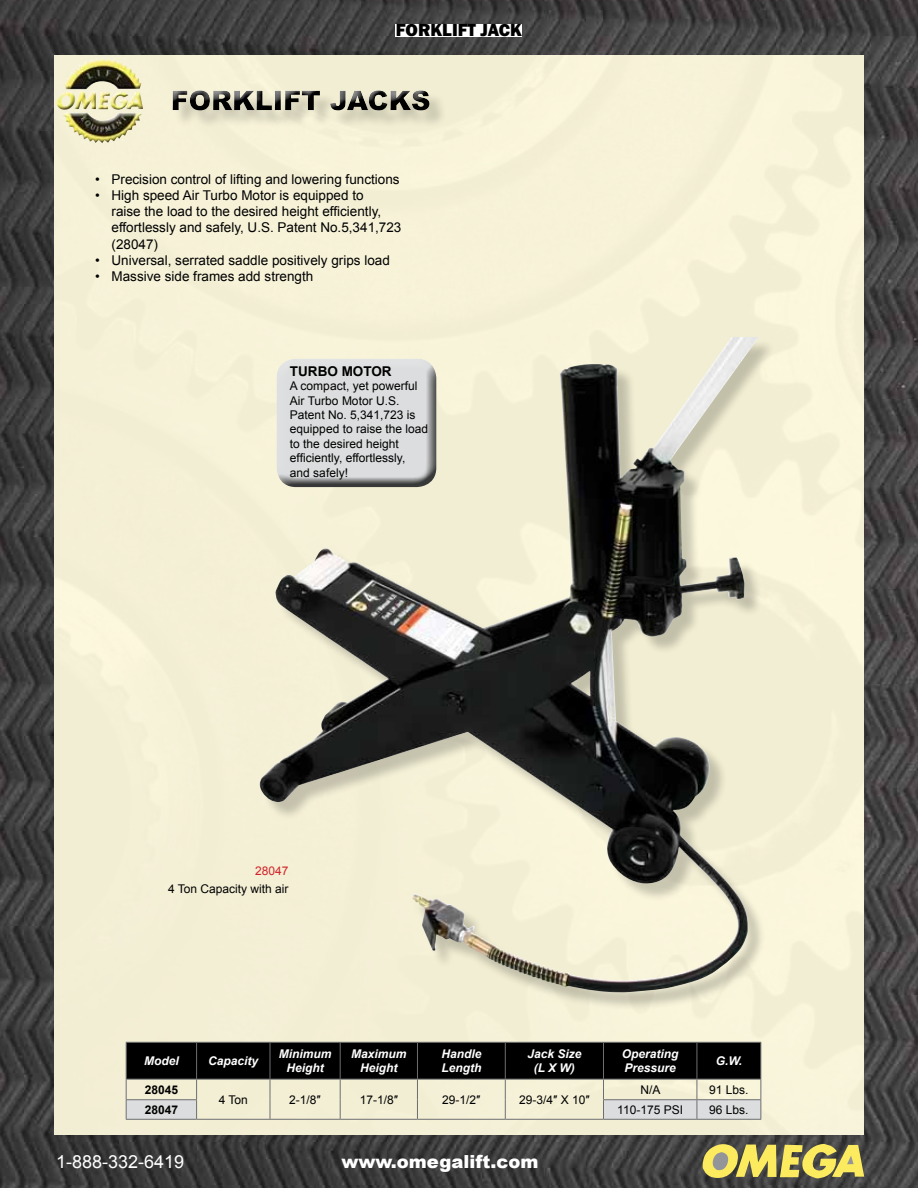
<style>
.page{position:relative;width:918px;height:1188px;background:#fff}
.page>*{position:absolute;margin:0;border:0;box-sizing:border-box;transform-origin:0 0}
.t1{font:900 18px "Arial";color:#fff}
.t2{font:18px "Arial";color:#fff}
.t3{font:800 18px "Franklin Gothic";color:#000}
.t4{font:13.5px/16.2px "Arial";color:#000}
.t5{font:700 13.5px "Arial";color:#000}
.t6{font:12px/14.4px "Arial";color:#000}
.t7{font:italic 700 12px/14.4px "Arial";color:#fff;text-align:center}
.t8{font:700 12px "Arial";color:#000}
.t9{font:12px "Arial";color:#d2232a}
</style>
<div class="page">
<img style="left:0;top:0;width:918px;height:1188px">
<div style="left:54px;top:51px;width:810px;height:1086px;background:#f5f1d7"></div>
<svg style="left:701px;top:1142px;width:163px;height:41px"></svg>
<img style="left:57px;top:58px;width:86px;height:64px">
<div style="left:263px;top:339px;width:514px;height:672px;background:#000;opacity:.2"></div>
<img style="left:257px;top:337px;width:487px;height:644px">
<div style="left:175px;top:92px;width:273px;height:37px;background:#f1edd2"></div>
<div style="left:164px;top:80px;width:273px;height:36px;background:#f2eed3"></div>
<div style="left:164px;top:84px;width:276px;height:36px;background:#000;opacity:.75"></div>
<hr style="left:197px;top:1119px;width:73px;height:1px;background:#6d6e71">
<hr style="left:270px;top:1119px;width:70px;height:1px;background:#6d6e71">
<hr style="left:340px;top:1119px;width:77px;height:1px;background:#6d6e71">
<hr style="left:417px;top:1119px;width:88px;height:1px;background:#6d6e71">
<hr style="left:505px;top:1119px;width:99px;height:1px;background:#6d6e71">
<hr style="left:126px;top:1119px;width:71px;height:1px;background:#6d6e71">
<svg style="left:126px;top:1042px;width:635px;height:77px"></svg>
<hr style="left:604px;top:1119px;width:93px;height:1px;background:#6d6e71">
<hr style="left:697px;top:1119px;width:64px;height:1px;background:#6d6e71">
<div style="left:396px;top:24px;width:126px;height:12px;background:#fff"></div>
<h1 class="t3" style="left:396px;top:19px;width:128px">FORKLIFT JACK</h1>
<p class="t4" style="left:95px;top:171px;width:306px">• Precision control of lifting and lowering functions</p>
<p class="t4" style="left:112px;top:187px;width:291px;text-indent:-16px">• High speed Air Turbo Motor is equipped to<br>raise the load to the desired height efficiently, effortlessly and safely, U.S. Patent No.5,341,723 (28047)</p>
<p class="t4" style="left:95px;top:252px;width:296px">• Universal, serrated saddle positively grips load</p>
<p class="t4" style="left:95px;top:268px;width:220px">• Massive side frames add strength</p>
<p class="t5" style="left:290px;top:362px;width:103px">TURBO MOTOR</p>
<p class="t6" style="left:290px;top:379px;width:140px">A compact, yet powerful<br>Air Turbo Motor U.S.<br>Patent No. 5,341,723 is equipped to raise the load to the desired height efficiently, effortlessly, and safely!</p>
<p class="t9" style="left:255px;top:863px;width:35px">28047</p>
<p class="t6" style="left:168px;top:882px;width:122px">4 Ton Capacity with air</p>
<p class="t7" style="left:144px;top:1054px;width:36px">Model</p>
<p class="t7" style="left:208px;top:1054px;width:52px">Capacity</p>
<p class="t7" style="left:279px;top:1047px;width:54px">Minimum<br>Height</p>
<p class="t7" style="left:351px;top:1047px;width:57px">Maximum<br>Height</p>
<p class="t7" style="left:441px;top:1047px;width:42px;text-align:left">Handle<br>Length</p>
<p class="t7" style="left:527px;top:1047px;width:56px">Jack Size (L X W)</p>
<p class="t7" style="left:622px;top:1047px;width:58px;text-align:left">Operating<br>Pressure</p>
<p class="t7" style="left:716px;top:1054px;width:28px">G.W.</p>
<p class="t8" style="left:145px;top:1082px;width:35px">28045</p>
<p class="t6" style="left:219px;top:1092px;width:31px">4 Ton</p>
<p class="t6" style="left:289px;top:1092px;width:33px">2-1/8″</p>
<p class="t6" style="left:360px;top:1092px;width:40px">17-1/8″</p>
<p class="t6" style="left:442px;top:1092px;width:40px">29-1/2″</p>
<p class="t6" style="left:519px;top:1092px;width:72px">29-3/4″ X 10″</p>
<p class="t6" style="left:641px;top:1083px;width:22px">N/A</p>
<p class="t6" style="left:709px;top:1083px;width:41px">91 Lbs.</p>
<p class="t8" style="left:145px;top:1102px;width:35px">28047</p>
<p class="t6" style="left:617px;top:1103px;width:67px">110-175 PSI</p>
<p class="t6" style="left:709px;top:1103px;width:41px">96 Lbs.</p>
<h1 class="t2" style="left:56px;top:1150px;width:130px">1-888-332-6419</h1>
<h1 class="t1" style="left:341px;top:1148px;width:198px">www.omegalift.com</h1>
</div>
